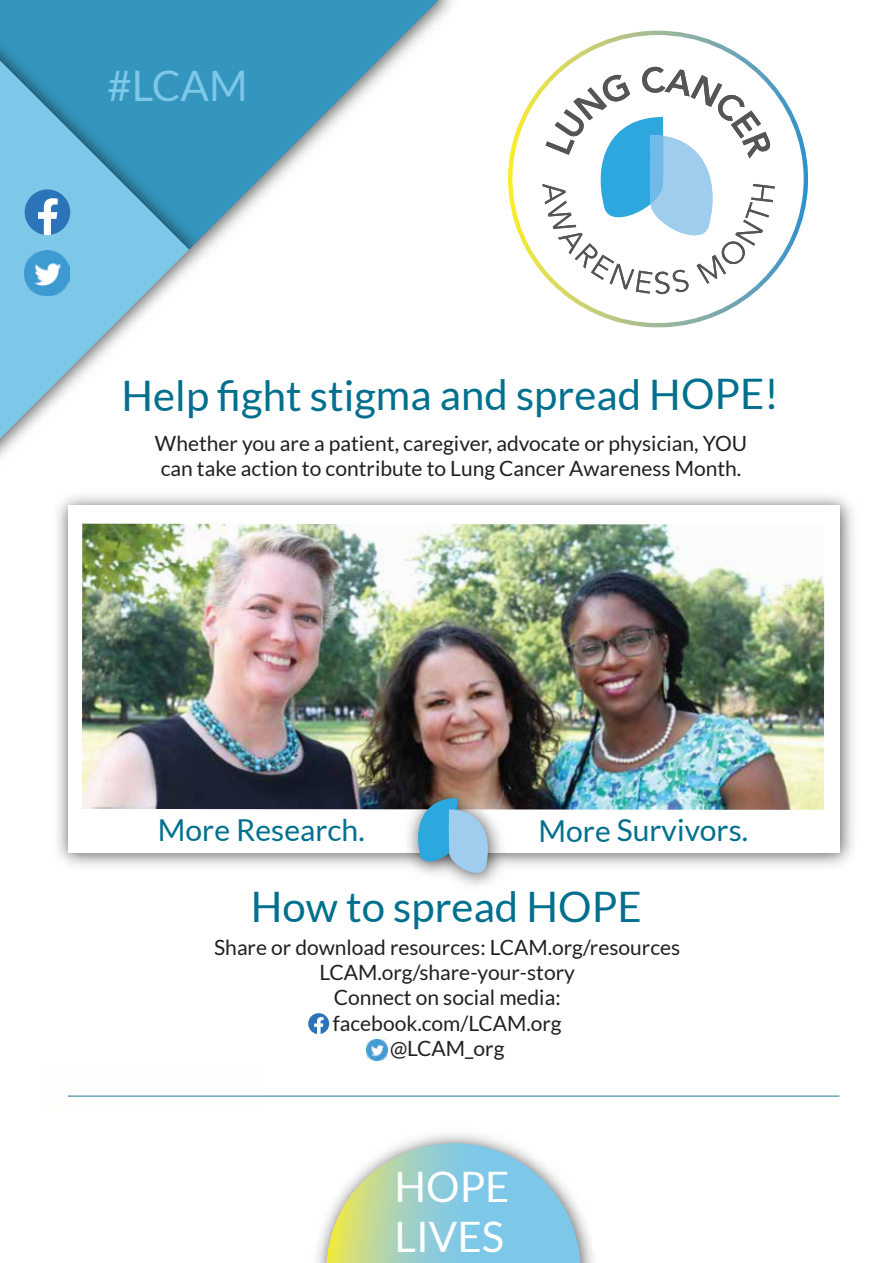
<style>
.page{position:relative;width:893px;height:1263px;background:#fff}
.page>*{position:absolute;margin:0;border:0;box-sizing:border-box;transform-origin:0 0}
.t1{font:42px "Lato";letter-spacing:-.005em;color:#00708e}
.t2{font:42px/50.4px "Lato";color:#fff}
.t3{font:42px "Lato";color:#7dc8e8}
.t4{font:30.15px "Lato";letter-spacing:-.005em;color:#00708e}
.t5{font:21px/25.2px "Lato";color:#231f20}
</style>
<div class="page">
<img style="left:316px;top:1133px;width:278px;height:130px">
<svg style="left:327px;top:1143px;width:253px;height:120px;background:#a6d3d2"></svg>
<svg style="left:213px;top:0;width:226px;height:246px"></svg>
<img style="left:0;top:0;width:213px;height:458px">
<svg style="left:0;top:60px;width:189px;height:379px;fill:#7dc8e8"></svg>
<svg style="left:508px;top:31px;width:300px;height:296px"></svg>
<svg style="left:542px;top:67px;width:233px;height:227px"></svg>
<img style="left:25px;top:251px;width:45px;height:45px">
<svg style="left:308px;top:1013px;width:21px;height:21px"></svg>
<img style="left:367px;top:1040px;width:21px;height:21px">
<svg style="left:25px;top:189px;width:45px;height:46px"></svg>
<hr style="left:68px;top:1095px;width:771px;height:2px;background:#68a5bc">
<img style="left:316px;top:1133px;width:16px;height:83px">
<img style="left:56px;top:495px;width:797px;height:371px">
<div style="left:68px;top:506px;width:771px;height:346px;background:#fff"></div>
<img style="left:82px;top:524px;width:742px;height:286px">
<img style="left:397px;top:777px;width:115px;height:108px">
<svg style="left:413px;top:798px;width:80px;height:84px;background:#92bbd1"></svg>
<div style="left:226px;top:1164px;width:112px;height:31px;background:#fff"></div>
<div style="left:528px;top:1111px;width:356px;height:39px;background:#fff"></div>
<div style="left:592px;top:1143px;width:276px;height:108px;background:#fff"></div>
<h1 class="t3" style="left:108px;top:63px;width:142px">#LCAM</h1>
<h1 class="t1" style="left:121px;top:372px;width:659px">Help fight stigma and spread HOPE!</h1>
<p class="t5" style="left:155px;top:431px;width:594px">Whether you are a patient, caregiver, advocate or physician, YOU can take action to contribute to Lung Cancer Awareness Month.</p>
<h2 class="t4" style="left:158px;top:813px;width:209px">More Research.</h2>
<h2 class="t4" style="left:538px;top:814px;width:211px">More Survivors.</h2>
<h1 class="t1" style="left:251px;top:883px;width:393px">How to spread HOPE</h1>
<p class="t5" style="left:214px;top:934px;width:468px;text-align:center">Share or download resources: LCAM.org/resources<br>LCAM.org/share-your-story<br>Connect on social media:<br>facebook.com/LCAM.org<br>@LCAM_org</p>
<h1 class="t2" style="left:394px;top:1161px;width:117px">HOPE<br>LIVES</h1>
</div>
